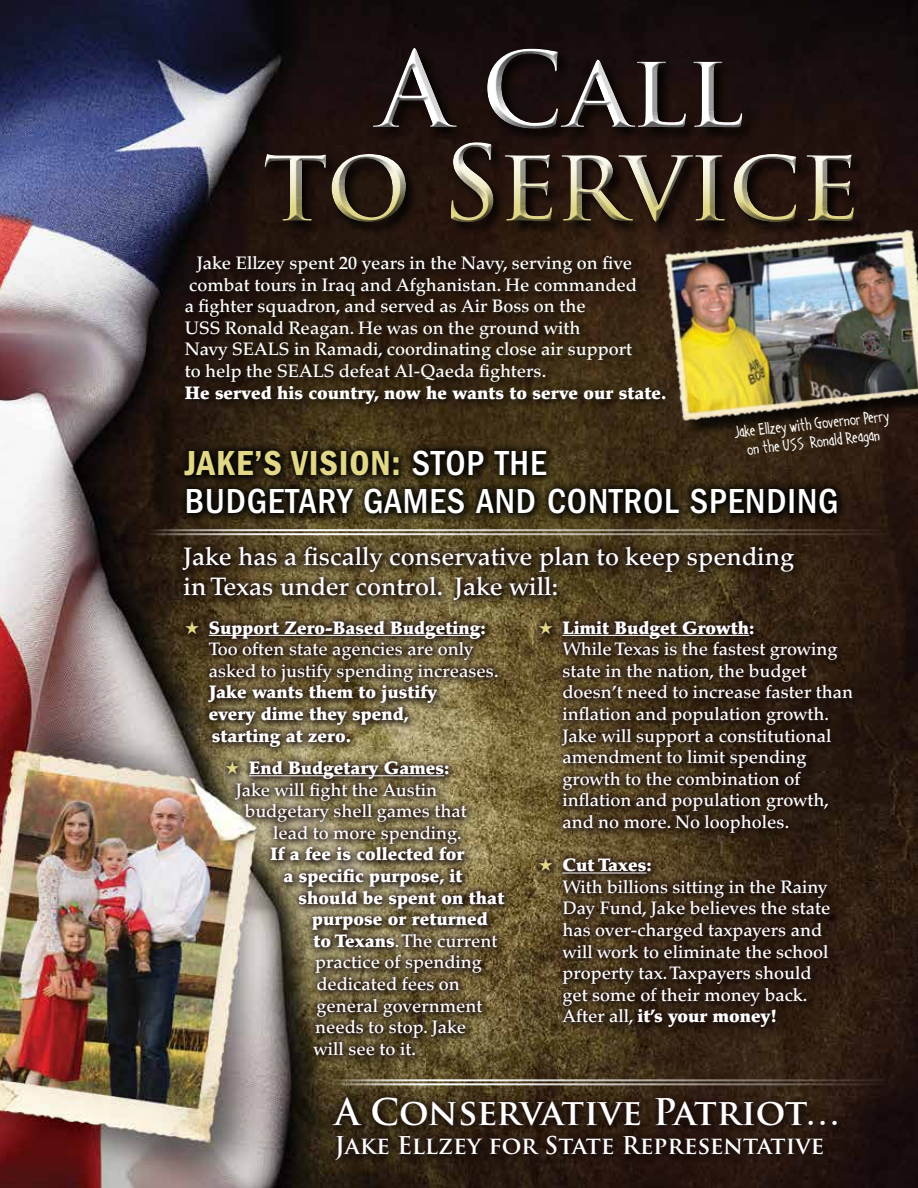
<style>
.page{position:relative;width:918px;height:1188px;background:#fff}
.page>*{position:absolute;margin:0;border:0;box-sizing:border-box;transform-origin:0 0}
.t1{font:500 condensed 36px "ITC Franklin Gothic Std";letter-spacing:.025em;color:#fff}
.t2{font:36px "ITC Franklin Gothic Std Dm Cd";letter-spacing:.025em;color:#e1d787}
.t3{font:700 35.85px "Trajan Pro";letter-spacing:-.02em;color:#fff}
.t4{font:500 25.2px/30.3px "Palatino LT Std";color:#fff}
.t5{font:700 23.85px "Trajan Pro";color:#fff}
.t6{font:500 18px/21.6px "Palatino LT Std";color:#fff}
.t7{font:900 18px/21.6px "Palatino LT Std";color:#fff}
.t8{font:18px/18px "Handage AOE";color:#fff;text-align:center}
.s1{font-family:"ITC Franklin Gothic Std";font-weight:500;font-stretch:condensed;color:#fff}
.s2{color:#e1d787}
.s3{font-weight:900}
</style>
<div class="page">
<img style="left:0;top:0;width:918px;height:1188px">
<img style="left:648px;top:214px;width:270px;height:226px">
<div style="left:181px;top:251px;width:495px;height:163px;background:#000;opacity:.85"></div>
<div style="left:179px;top:542px;width:625px;height:68px;background:#000;opacity:.85"></div>
<div style="left:175px;top:539px;width:627px;height:69px;background:#20100e;opacity:.88"></div>
<div style="left:178px;top:613px;width:682px;height:450px;background:#20100e;opacity:.88"></div>
<hr style="left:209px;top:635px;width:271px;height:1px;background:#fff">
<hr style="left:249px;top:775px;width:195px;height:1px;background:#fff">
<hr style="left:562px;top:635px;width:187px;height:1px;background:#fff">
<hr style="left:562px;top:873px;width:85px;height:1px;background:#fff">
<div style="left:175px;top:441px;width:671px;height:82px;background:#000;opacity:.78"></div>
<div style="left:329px;top:1093px;width:518px;height:77px;background:#000;opacity:.85"></div>
<div style="left:325px;top:1090px;width:519px;height:77px;background:#20100e;opacity:.88"></div>
<hr style="left:147px;top:529px;width:744px;height:2px;background:#fff">
<hr style="left:147px;top:533px;width:744px;height:2px;background:#fff">
<hr style="left:328px;top:1079px;width:563px;height:2px;background:#fff">
<hr style="left:328px;top:1083px;width:563px;height:2px;background:#fff">
<div style="left:263px;top:46px;width:605px;height:190px;background:#000;opacity:.85"></div>
<div style="left:264px;top:46px;width:591px;height:179px;background:#1a0f0d"></div>
<svg style="left:265px;top:142px;width:589px;height:80px;fill:#25140e"></svg>
<svg style="left:373px;top:48px;width:369px;height:81px"></svg>
<p class="t6" style="left:185px;top:252px;width:454px;text-indent:12px">Jake Ellzey spent 20 years in the Navy, serving on five combat tours in Iraq and Afghanistan. He commanded a fighter squadron, and served as Air Boss on the<br>USS Ronald Reagan. He was on the ground with<br>Navy SEALS in Ramadi, coordinating close air support to help the SEALS defeat Al-Qaeda fighters.</p>
<p class="t7" style="left:185px;top:382px;width:483px">He served his country, now he wants to serve our state.</p>
<p class="t8" style="left:733px;top:423px;width:157px;rotate:-6deg">Jake Ellzey with Governor Perry on the USS Ronald Reagan</p>
<h1 class="t2" style="left:185px;top:443px;width:364px">JAKE’S VISION: <span class="s1">STOP THE</span></h1>
<h1 class="t1" style="left:185px;top:480px;width:655px">BUDGETARY GAMES AND CONTROL SPENDING</h1>
<h3 class="t4" style="left:184px;top:542px;width:612px">Jake has a fiscally conservative plan to keep spending in Texas under control. Jake will:</h3>
<p class="t6" style="left:209px;top:617px;width:291px;text-indent:-24px"><span class="s2">★</span> <span class="s3">Support Zero-Based Budgeting:<br></span>Too often state agencies are only asked to justify spending increases.</p>
<p class="t7" style="left:209px;top:682px;width:230px">Jake wants them to justify every dime they spend, starting at zero.</p>
<p class="t7" style="left:225px;top:757px;width:226px"><span class="s2">★</span> End Budgetary Games:</p>
<p class="t6" style="left:236px;top:779px;width:203px">Jake will fight the Austin</p>
<p class="t6" style="left:245px;top:801px;width:224px">budgetary shell games that</p>
<p class="t6" style="left:273px;top:822px;width:190px">lead to more spending.</p>
<p class="t7" style="left:270px;top:844px;width:196px">If a fee is collected for</p>
<p class="t7" style="left:284px;top:865px;width:180px">a specific purpose, it</p>
<p class="t7" style="left:299px;top:887px;width:207px">should be spent on that</p>
<p class="t7" style="left:312px;top:908px;width:177px">purpose or returned</p>
<p class="t6" style="left:314px;top:930px;width:185px"><span class="s3">to Texans</span>. The current</p>
<p class="t6" style="left:315px;top:952px;width:168px">practice of spending</p>
<p class="t6" style="left:317px;top:973px;width:145px">dedicated fees on</p>
<p class="t6" style="left:317px;top:995px;width:167px">general government</p>
<p class="t6" style="left:315px;top:1017px;width:153px">needs to stop. Jake</p>
<p class="t6" style="left:314px;top:1038px;width:104px">will see to it.</p>
<p class="t6" style="left:562px;top:617px;width:292px;text-indent:-24px"><span class="s2">★</span> <span class="s3">Limit Budget Growth:<br></span>While Texas is the fastest growing state in the nation, the budget doesn’t need to increase faster than inflation and population growth.<br>Jake will support a constitutional amendment to limit spending growth to the combination of inflation and population growth, and no more. No loopholes.</p>
<p class="t6" style="left:562px;top:855px;width:270px;text-indent:-24px"><span class="s2">★</span> <span class="s3">Cut Taxes:<br></span>With billions sitting in the Rainy<br>Day Fund, Jake believes the state has over-charged taxpayers and will work to eliminate the school property tax. Taxpayers should get some of their money back.<br>After all, <span class="s3">it’s your money!</span></p>
<h2 class="t3" style="left:335px;top:1090px;width:507px">A Conservative Patriot…</h2>
<h3 class="t5" style="left:335px;top:1130px;width:491px">Jake Ellzey for State Representative</h3>
</div>
